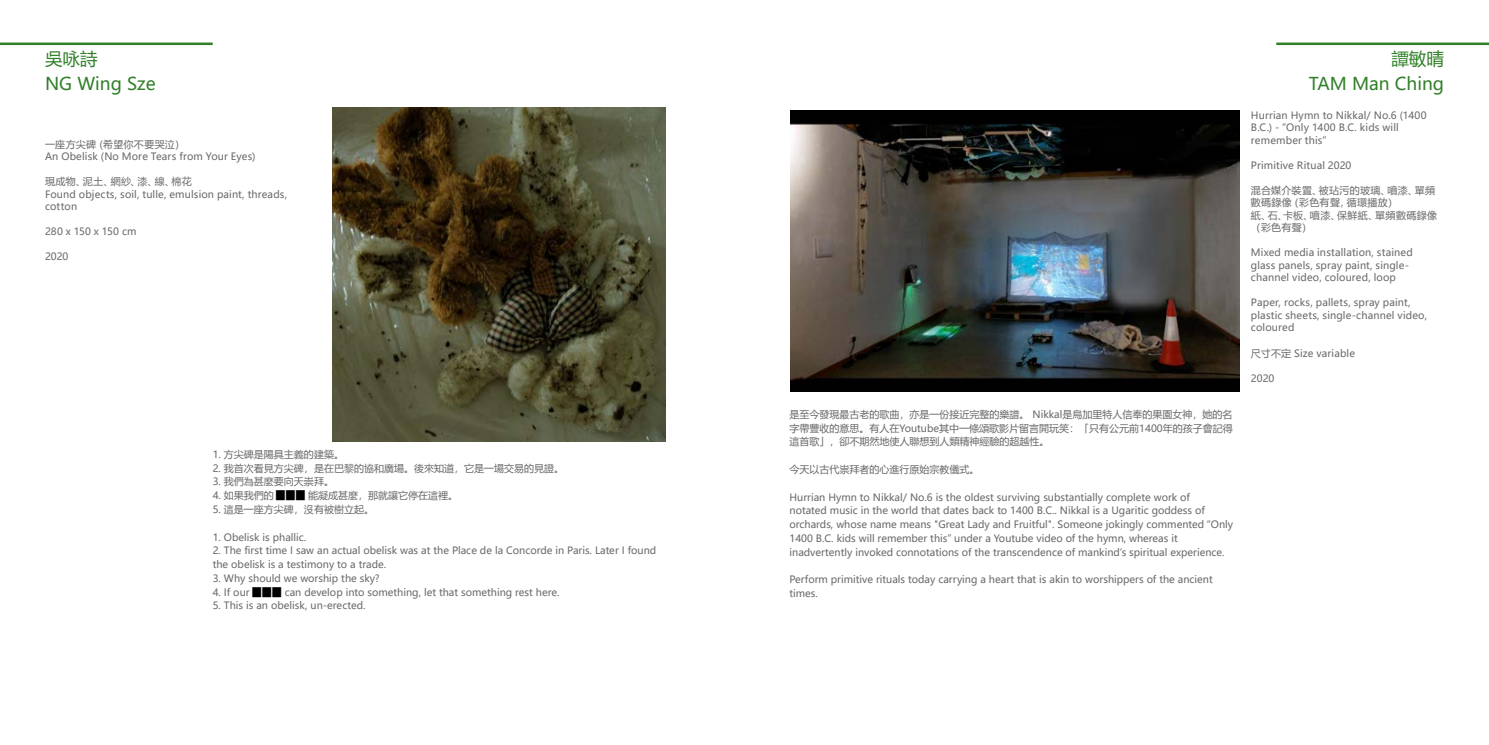
<style>
.page{position:relative;width:1489px;height:745px;background:#fff}
.page>*{position:absolute;margin:0;border:0;box-sizing:border-box;transform-origin:0 0}
.t1{font:17.5px/25px "Microsoft Ya Hei UI";color:#318029}
.t2{font:10px/12.5px "Microsoft Ya Hei UI";color:#696769}
.t3{font:10px/13.8px "Microsoft Ya Hei UI";color:#6a6869}
.t4{font:10px/12.5px "Microsoft Ya Hei UI";letter-spacing:.03em;color:#696769}
.s1{font-family:"Adobe Song Std";font-weight:300;color:#000}
</style>
<div class="page">
<hr style="left:0;top:43px;width:213px;height:2px;background:#318029">
<hr style="left:1276px;top:43px;width:212px;height:2px;background:#318029">
<img style="left:332px;top:107px;width:334px;height:334px">
<img style="left:790px;top:111px;width:449px;height:280px">
<h1 class="t1" style="left:45px;top:46px;width:112px">吳咏詩<br>NG Wing Sze</h1>
<p class="t2" style="left:45px;top:138px;width:212px">一座方尖碑（希望你不要哭泣）<br>An Obelisk (No More Tears from Your Eyes)</p>
<p class="t2" style="left:45px;top:175px;width:244px">現成物、泥土、網紗、漆、線、棉花<br>Found objects, soil, tulle, emulsion paint, threads, cotton</p>
<p class="t2" style="left:45px;top:225px;width:93px">280 x 150 x 150 cm</p>
<p class="t2" style="left:45px;top:250px;width:25px">2020</p>
<p class="t3" style="left:213px;top:447px;width:133px">1. 方尖碑是陽具主義的建築。</p>
<p class="t3" style="left:213px;top:460px;width:353px">2. 我首次看見方尖碑，是在巴黎的協和廣場。後來知道，它是一場交易的見證。</p>
<p class="t3" style="left:213px;top:474px;width:123px">3. 我們為甚麼要向天崇拜。</p>
<p class="t3" style="left:213px;top:488px;width:247px">4. 如果我們的 <span class="s1">▉▉▉</span> 能凝成甚麼，那就讓它停在這裡。</p>
<p class="t3" style="left:213px;top:502px;width:163px">5. 這是一座方尖碑，沒有被樹立起。</p>
<p class="t3" style="left:213px;top:529px;width:95px">1. Obelisk is phallic.</p>
<p class="t3" style="left:213px;top:543px;width:445px">2. The first time I saw an actual obelisk was at the Place de la Concorde in Paris. Later I found the obelisk is a testimony to a trade.</p>
<p class="t3" style="left:213px;top:570px;width:168px">3. Why should we worship the sky?</p>
<p class="t3" style="left:213px;top:584px;width:348px">4. If our <span class="s1">▉▉▉</span> can develop into something, let that something rest here.</p>
<p class="t3" style="left:213px;top:598px;width:154px">5. This is an obelisk, un-erected.</p>
<p class="t2" style="left:789px;top:407px;width:444px;line-height:13.8px;text-align:justify">是至今發現最古老的歌曲，亦是一份接近完整的樂譜。 Nikkal是烏加里特人信奉的果園女神，她的名字帶豐收的意思。有人在Youtube其中一條頌歌影片留言開玩笑：「只有公元前1400年的孩子會記得這首歌」，卻不期然地使人聯想到人類精神經驗的超越性。</p>
<p class="t2" style="left:789px;top:462px;width:191px">今天以古代祟拜者的心進行原始宗教儀式。</p>
<p class="t2" style="left:789px;top:489px;width:445px;line-height:13.8px">Hurrian Hymn to Nikkal/ No.6 is the oldest surviving substantially complete work of<br>notated music in the world that dates back to 1400 B.C.. Nikkal is a Ugaritic goddess of orchards, whose name means "Great Lady and Fruitful". Someone jokingly commented “Only 1400 B.C. kids will remember this” under a Youtube video of the hymn, whereas it inadvertently invoked connotations of the transcendence of mankind’s spiritual experience.</p>
<p class="t2" style="left:789px;top:572px;width:425px;line-height:13.8px">Perform primitive rituals today carrying a heart that is akin to worshippers of the ancient times.</p>
<h1 class="t1" style="left:1308px;top:46px;width:137px;text-align:right">譚敏晴<br>TAM Man Ching</h1>
<p class="t2" style="left:1250px;top:108px;width:177px">Hurrian Hymn to Nikkal/ No.6 (1400<br>B.C.) - “Only 1400 B.C. kids will remember this”</p>
<p class="t2" style="left:1250px;top:158px;width:102px">Primitive Ritual 2020</p>
<p class="t4" style="left:1250px;top:183px;width:188px">混合媒介裝置、被玷污的玻璃、噴漆、單頻數碼錄像（彩色有聲，循環播放）<br>紙、石、卡板、噴漆、保鮮紙、單頻數碼錄像（彩色有聲）</p>
<p class="t2" style="left:1250px;top:246px;width:163px">Mixed media installation, stained glass panels, spray paint, single&shy;channel video, coloured, loop</p>
<p class="t2" style="left:1250px;top:296px;width:178px">Paper, rocks, pallets, spray paint, plastic sheets, single-channel video, coloured</p>
<p class="t2" style="left:1250px;top:346px;width:106px">尺寸不定 Size variable</p>
<p class="t2" style="left:1250px;top:371px;width:25px">2020</p>
</div>
